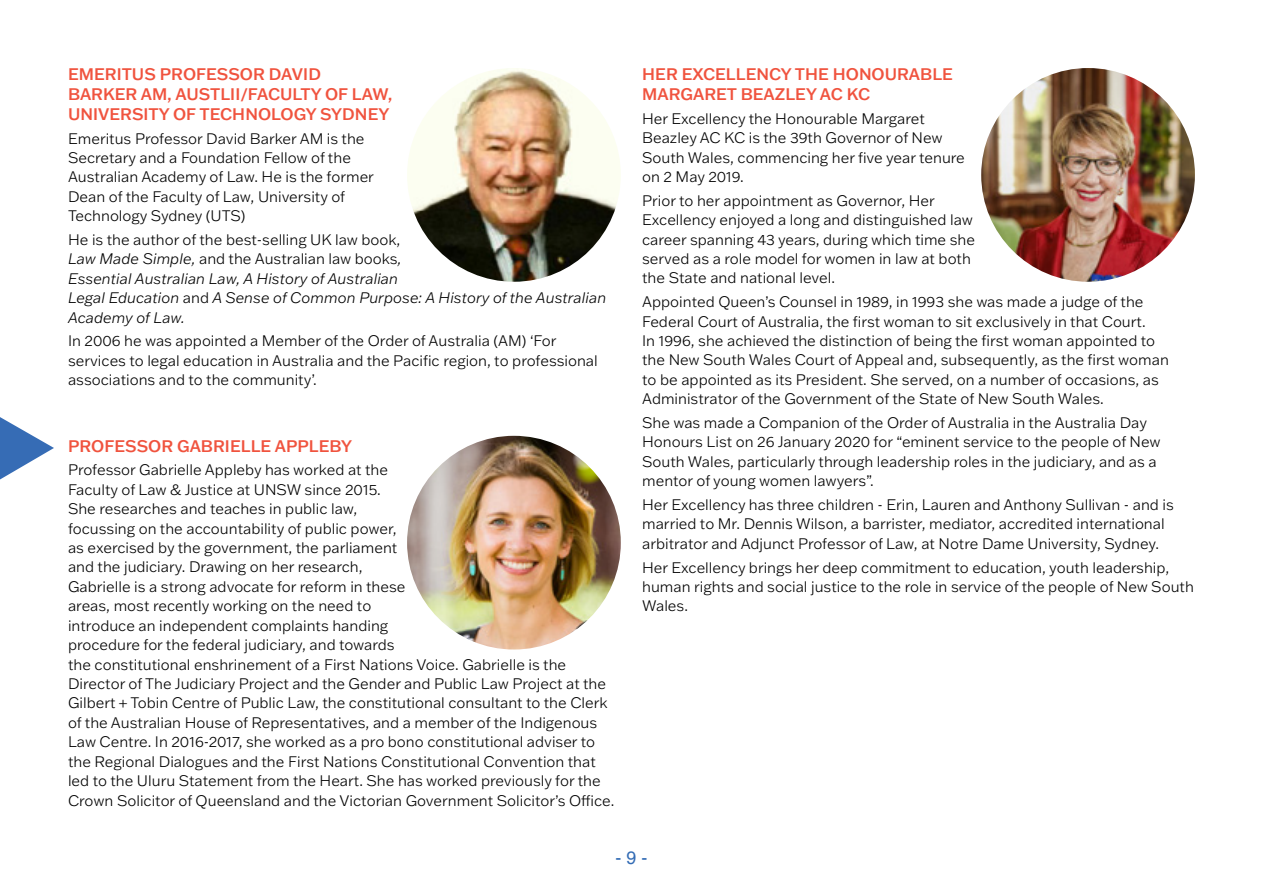
<style>
.page{position:relative;width:1263px;height:893px;background:#fff}
.page>*{position:absolute;margin:0;border:0;box-sizing:border-box;transform-origin:0 0}
.t1{font:18px "Helvetica";color:#336cb5}
.t2{font:500 16.5px/19.8px "Franklin Gothic ATF";color:#f0533e}
.t3{font:300 15px/19.5px "Franklin Gothic ATF";color:#000}
.t4{font:italic 300 15px/19.5px "Franklin Gothic ATF";color:#000}
.s1{font-style:normal}
</style>
<div class="page">
<img style="left:407px;top:68px;width:214px;height:214px;border-radius:107px">
<img style="left:981px;top:68px;width:214px;height:214px;border-radius:107px">
<img style="left:407px;top:436px;width:214px;height:213px;border-radius:107px">
<svg style="left:0;top:417px;width:54px;height:62px"></svg>
<p class="t2" style="left:68px;top:64px;width:326px">EMERITUS PROFESSOR DAVID<br>BARKER AM, AUSTLII/FACULTY OF LAW,<br>UNIVERSITY OF TECHNOLOGY SYDNEY</p>
<p class="t3" style="left:68px;top:128px;width:307px">Emeritus Professor David Barker AM is the Secretary and a Foundation Fellow of the Australian Academy of Law. He is the former Dean of the Faculty of Law, University of Technology Sydney (UTS)</p>
<p class="t4" style="left:68px;top:229px;width:540px"><span class="s1">He is the author of the best-selling UK law book,<br></span>Law Made Simple, <span class="s1">and the Australian law books</span>,<br>Essential Australian Law, A History of Australian<br>Legal Education <span class="s1">and</span> A Sense of Common Purpose: A History of the Australian Academy of Law.</p>
<p class="t3" style="left:68px;top:331px;width:531px">In 2006 he was appointed a Member of the Order of Australia (AM) ‘For services to legal education in Australia and the Pacific region, to professional associations and to the community’.</p>
<p class="t2" style="left:68px;top:435px;width:286px">PROFESSOR GABRIELLE APPLEBY</p>
<p class="t3" style="left:68px;top:460px;width:548px">Professor Gabrielle Appleby has worked at the<br>Faculty of Law &amp; Justice at UNSW since 2015.<br>She researches and teaches in public law,<br>focussing on the accountability of public power,<br>as exercised by the government, the parliament<br>and the judiciary. Drawing on her research,<br>Gabrielle is a strong advocate for reform in these<br>areas, most recently working on the need to<br>introduce an independent complaints handing<br>procedure for the federal judiciary, and towards<br>the constitutional enshrinement of a First Nations Voice. Gabrielle is the Director of The Judiciary Project and the Gender and Public Law Project at the Gilbert + Tobin Centre of Public Law, the constitutional consultant to the Clerk of the Australian House of Representatives, and a member of the Indigenous Law Centre. In 2016-2017, she worked as a pro bono constitutional adviser to the Regional Dialogues and the First Nations Constitutional Convention that led to the Uluru Statement from the Heart. She has worked previously for the Crown Solicitor of Queensland and the Victorian Government Solicitor’s Office.</p>
<p class="t2" style="left:642px;top:64px;width:312px">HER EXCELLENCY THE HONOURABLE<br>MARGARET BEAZLEY AC KC</p>
<p class="t3" style="left:642px;top:108px;width:324px">Her Excellency the Honourable Margaret Beazley AC KC is the 39th Governor of New South Wales, commencing her five year tenure on 2 May 2019.</p>
<p class="t3" style="left:642px;top:190px;width:334px">Prior to her appointment as Governor, Her Excellency enjoyed a long and distinguished law career spanning 43 years, during which time she served as a role model for women in law at both the State and national level.</p>
<p class="t3" style="left:642px;top:292px;width:528px">Appointed Queen’s Counsel in 1989, in 1993 she was made a judge of the Federal Court of Australia, the first woman to sit exclusively in that Court.<br>In 1996, she achieved the distinction of being the first woman appointed to the New South Wales Court of Appeal and, subsequently, as the first woman to be appointed as its President. She served, on a number of occasions, as Administrator of the Government of the State of New South Wales.</p>
<p class="t3" style="left:642px;top:412px;width:520px">She was made a Companion of the Order of Australia in the Australia Day Honours List on 26 January 2020 for “eminent service to the people of New South Wales, particularly through leadership roles in the judiciary, and as a mentor of young women lawyers”.</p>
<p class="t3" style="left:642px;top:494px;width:533px">Her Excellency has three children - Erin, Lauren and Anthony Sullivan - and is married to Mr. Dennis Wilson, a barrister, mediator, accredited international arbitrator and Adjunct Professor of Law, at Notre Dame University, Sydney.</p>
<p class="t3" style="left:642px;top:557px;width:553px">Her Excellency brings her deep commitment to education, youth leadership, human rights and social justice to the role in service of the people of New South<br>Wales.</p>
<p class="t1" style="left:615px;top:844px;width:34px">- 9 -</p>
</div>
